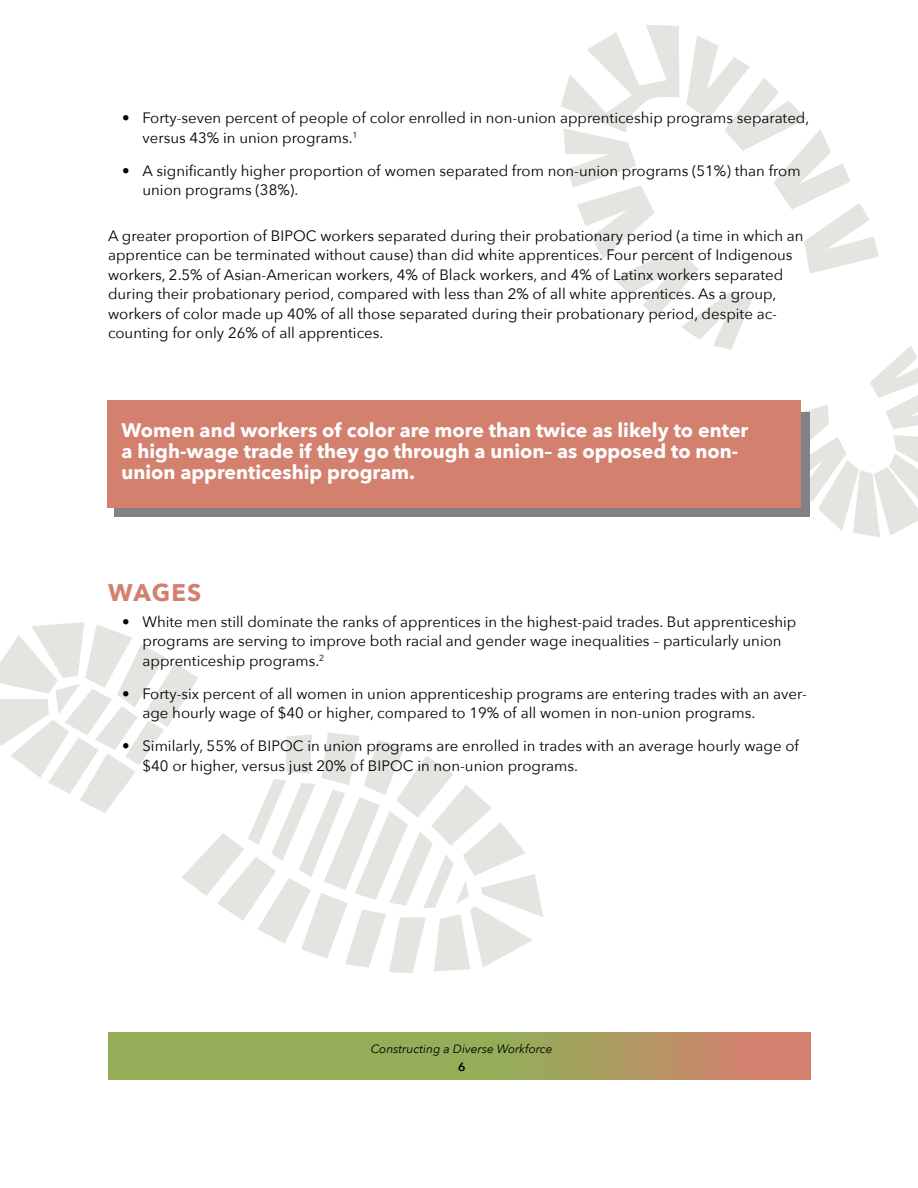
<style>
.page{position:relative;width:918px;height:1188px;background:#fff}
.page>*{position:absolute;margin:0;border:0;box-sizing:border-box;transform-origin:0 0}
.Subhead{font:700 24px "Avenir Next";letter-spacing:.045em;color:#d3806f}
.Body_text{font:700 19.5px/21px "Avenir Next";color:#fff}
.Body_text-2{font:15px/19.5px "Avenir Next";color:#000}
.t1{font:italic 12px "Avenir Next";color:#000}
.t2{font:600 12px "Avenir Next";color:#000}
.s1{font-weight:200}
</style>
<div class="page">
<svg style="left:108px;top:1033px;width:702px;height:47px;background:#a3a15e"></svg>
<svg style="left:561px;top:25px;width:357px;height:512px"></svg>
<svg style="left:0;top:622px;width:543px;height:351px"></svg>
<div style="left:114px;top:413px;width:696px;height:104px;background:#808285"></div>
<div style="left:107px;top:400px;width:693px;height:108px;background:#d3806f"></div>
<p class="Body_text-2" style="left:142px;top:107px;width:668px;text-indent:-20px"><span class="s1">•</span> Forty-seven percent of people of color enrolled in non-union apprenticeship programs separated, versus 43% in union programs.<sup>1</sup></p>
<p class="Body_text-2" style="left:142px;top:160px;width:660px;text-indent:-20px"><span class="s1">•</span> A significantly higher proportion of women separated from non-union programs (51%) than from union programs (38%).</p>
<p class="Body_text-2" style="left:108px;top:225px;width:697px">A greater proportion of BIPOC workers separated during their probationary period (a time in which an apprentice can be terminated without cause) than did white apprentices. Four percent of Indigenous workers, 2.5% of Asian-American workers, 4% of Black workers, and 4% of Latinx workers separated during their probationary period, compared with less than 2% of all white apprentices. As a group, workers of color made up 40% of all those separated during their probationary period, despite ac&shy;counting for only 26% of all apprentices.</p>
<p class="Body_text" style="left:122px;top:420px;width:628px">Women and workers of color are more than twice as likely to enter a high-wage trade if they go through a union– as opposed to non&shy;union apprenticeship program.</p>
<p class="Subhead" style="left:108px;top:571px;width:95px">WAGES</p>
<p class="Body_text-2" style="left:142px;top:611px;width:655px;text-indent:-20px"><span class="s1">•</span> White men still dominate the ranks of apprentices in the highest-paid trades. But apprenticeship programs are serving to improve both racial and gender wage inequalities – particularly union apprenticeship programs.<sup>2</sup></p>
<p class="Body_text-2" style="left:142px;top:683px;width:666px;text-indent:-20px"><span class="s1">•</span> Forty-six percent of all women in union apprenticeship programs are entering trades with an aver&shy;age hourly wage of $40 or higher, compared to 19% of all women in non-union programs.</p>
<p class="Body_text-2" style="left:142px;top:736px;width:658px;text-indent:-20px"><span class="s1">•</span> Similarly, 55% of BIPOC in union programs are enrolled in trades with an average hourly wage of $40 or higher, versus just 20% of BIPOC in non-union programs.</p>
<p class="t1" style="left:371px;top:1038px;width:183px">Constructing a Diverse Workforce</p>
<p class="t2" style="left:458px;top:1056px;width:9px">6</p>
</div>
